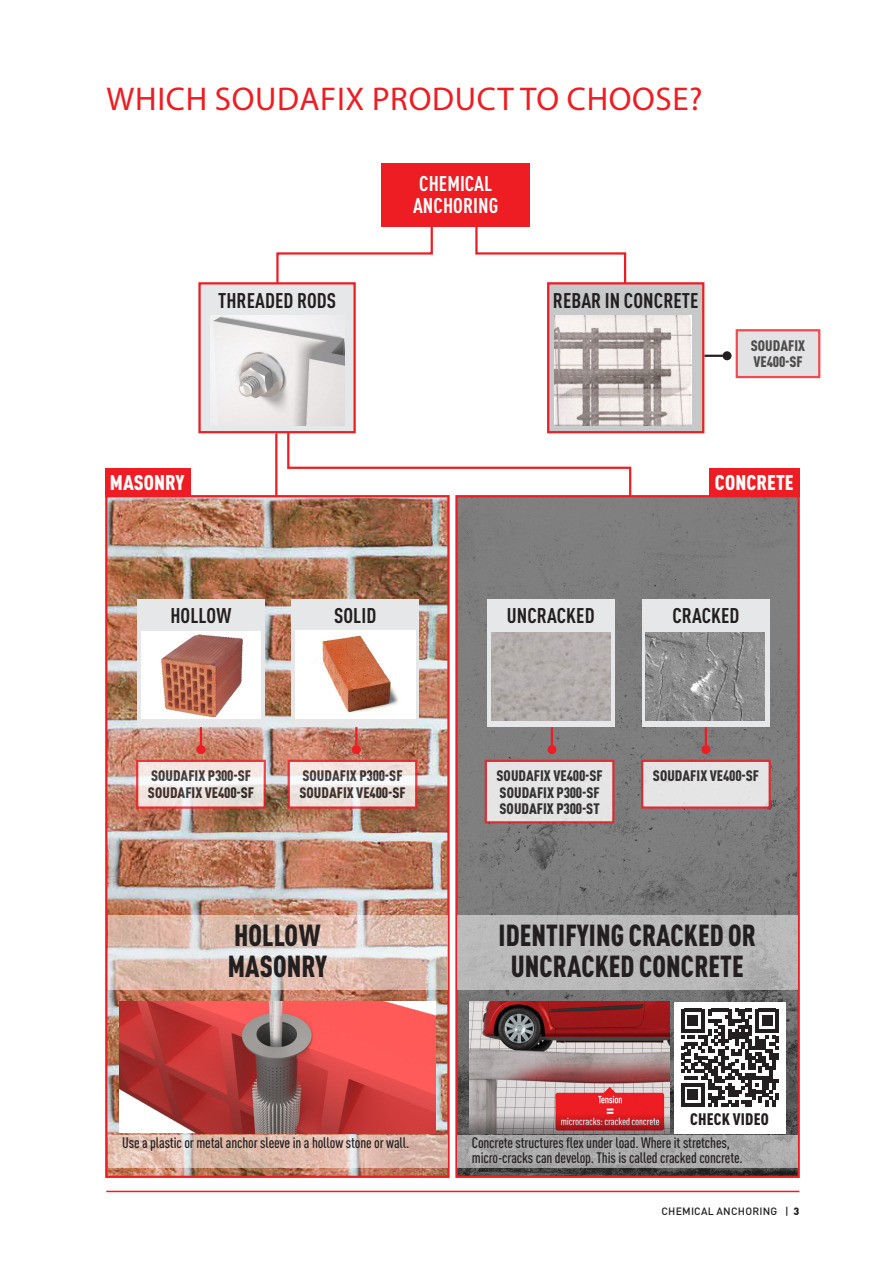
<style>
.page{position:relative;width:893px;height:1263px;background:#fff}
.page>*{position:absolute;margin:0;border:0;box-sizing:border-box;transform-origin:0 0}
.t1{font:33px "Myriad Pro";letter-spacing:.02em;color:#ee1d23}
.Text_Light{font:900 condensed 30px "DIN Pro";letter-spacing:.005em;color:#231f20;scale:.93 1}
.Text_Light-2{font:700 condensed 21px "DIN Pro";letter-spacing:.005em;color:#231f20}
.Text_Light-3{font:700 condensed 21px "DIN Pro";letter-spacing:.005em;color:#fff}
.Text_Light-4{font:900 condensed 21px "DIN Pro";letter-spacing:.005em;color:#fff}
.Begintext_Semi_Bold{font:900 condensed 16.5px "DIN Pro";letter-spacing:.01em;color:#231f20}
.Begintext_Semi_Bold-2{font:500 condensed 15px/15px "DIN Pro";letter-spacing:-.01em;color:#231f20}
.t2{font:900 condensed 15px/16.5px "DIN Pro";letter-spacing:.005em;color:#231f20}
.t3{font:500 10.5px "DIN Pro";letter-spacing:.02em;color:#231f20}
.s1{font-weight:900}
</style>
<div class="page">
<hr style="left:106px;top:1191px;width:693px;height:1px;background:#ee1d23">
<img style="left:108px;top:498px;width:339px;height:677px">
<div style="left:105px;top:495px;width:345px;height:683px;border:2px solid #ee1d23"></div>
<img style="left:458px;top:498px;width:339px;height:677px">
<div style="left:455px;top:495px;width:345px;height:683px;border:2px solid #ee1d23"></div>
<svg style="left:276px;top:227px;width:157px;height:55px"></svg>
<div style="left:200px;top:283px;width:155px;height:149px;background:#e6e7e9"></div>
<div style="left:198px;top:282px;width:158px;height:151px;border:2px solid #ee1d23"></div>
<div style="left:548px;top:283px;width:155px;height:149px;background:#c7c8ca"></div>
<div style="left:547px;top:282px;width:157px;height:151px;border:2px solid #ee1d23"></div>
<svg style="left:475px;top:227px;width:152px;height:59px"></svg>
<div style="left:381px;top:163px;width:149px;height:64px;background:#ee1d23"></div>
<div style="left:137px;top:599px;width:128px;height:128px;background:#e6e7e9"></div>
<div style="left:291px;top:599px;width:128px;height:128px;background:#e6e7e9"></div>
<svg style="left:139px;top:763px;width:124px;height:43px;fill:#f2e6e2"></svg>
<div style="left:136px;top:760px;width:130px;height:49px;border:2px solid #ee1d23"></div>
<svg style="left:291px;top:763px;width:123px;height:43px;fill:#efe5e0"></svg>
<div style="left:288px;top:760px;width:129px;height:49px;border:2px solid #ee1d23"></div>
<hr style="left:200px;top:727px;width:2px;height:23px;background:#ee1d23">
<div style="left:196px;top:745px;width:9px;height:9px;background:#ee1d23;border-radius:50%"></div>
<hr style="left:355px;top:727px;width:2px;height:23px;background:#ee1d23">
<div style="left:352px;top:745px;width:9px;height:9px;background:#ee1d23;border-radius:50%"></div>
<div style="left:487px;top:599px;width:127px;height:128px;background:#e6e7e9"></div>
<div style="left:486px;top:761px;width:127px;height:61px;background:#e5e5e5"></div>
<div style="left:485px;top:760px;width:129px;height:63px;border:2px solid #ee1d23"></div>
<div style="left:737px;top:330px;width:82px;height:47px;background:#e3e3e5"></div>
<div style="left:736px;top:329px;width:84px;height:49px;border:2px solid #ee1d23"></div>
<div style="left:642px;top:599px;width:128px;height:128px;background:#e6e7e9"></div>
<div style="left:642px;top:761px;width:128px;height:46px;background:#e5e5e5"></div>
<div style="left:641px;top:760px;width:130px;height:49px;border:2px solid #ee1d23"></div>
<hr style="left:705px;top:727px;width:2px;height:23px;background:#ee1d23">
<div style="left:701px;top:745px;width:9px;height:9px;background:#ee1d23;border-radius:50%"></div>
<hr style="left:551px;top:727px;width:2px;height:23px;background:#ee1d23">
<div style="left:547px;top:745px;width:9px;height:9px;background:#ee1d23;border-radius:50%"></div>
<svg style="left:108px;top:915px;width:339px;height:74px"></svg>
<img style="left:470px;top:1002px;width:200px;height:132px">
<div style="left:674px;top:1002px;width:112px;height:132px;background:#fff"></div>
<hr style="left:704px;top:355px;width:23px;height:2px;background:#231f20">
<div style="left:722px;top:351px;width:9px;height:9px;background:#231f20;border-radius:50%"></div>
<img style="left:210px;top:316px;width:135px;height:109px">
<img style="left:555px;top:316px;width:137px;height:109px">
<img style="left:141px;top:631px;width:119px;height:88px">
<img style="left:646px;top:632px;width:119px;height:88px">
<img style="left:492px;top:632px;width:119px;height:88px">
<img style="left:296px;top:631px;width:119px;height:88px">
<hr style="left:275px;top:433px;width:2px;height:64px;background:#ee1d23">
<div style="left:105px;top:468px;width:85px;height:28px;background:#ee1d23"></div>
<div style="left:709px;top:468px;width:90px;height:28px;background:#ee1d23"></div>
<div style="left:458px;top:915px;width:340px;height:74px;background:#bababa"></div>
<svg style="left:108px;top:1135px;width:339px;height:33px"></svg>
<svg style="left:458px;top:1135px;width:340px;height:33px;fill:#a9a9a9"></svg>
<svg style="left:286px;top:431px;width:346px;height:67px"></svg>
<img style="left:119px;top:1001px;width:317px;height:132px">
<svg style="left:681px;top:1009px;width:98px;height:98px"></svg>
<p class="t1" style="left:107px;top:79px;width:597px">WHICH SOUDAFIX PRODUCT TO CHOOSE?</p>
<p class="Text_Light-3" style="left:419px;top:168px;width:75px">CHEMICAL</p>
<p class="Text_Light-3" style="left:413px;top:190px;width:87px">ANCHORING</p>
<p class="Text_Light-2" style="left:218px;top:285px;width:120px">THREADED RODS</p>
<p class="Text_Light-2" style="left:553px;top:285px;width:147px">REBAR IN CONCRETE</p>
<p class="t2" style="left:751px;top:336px;width:56px">SOUDAFIX<br>VE400-SF</p>
<p class="Text_Light-4" style="left:110px;top:466px;width:76px">MASONRY</p>
<p class="Text_Light-4" style="left:715px;top:466px;width:80px">CONCRETE</p>
<p class="Text_Light-2" style="left:170px;top:599px;width:63px">HOLLOW</p>
<p class="Text_Light-2" style="left:334px;top:599px;width:44px">SOLID</p>
<p class="Text_Light-2" style="left:507px;top:599px;width:89px">UNCRACKED</p>
<p class="Text_Light-2" style="left:672px;top:599px;width:69px">CRACKED</p>
<p class="t2" style="left:148px;top:766px;width:108px">SOUDAFIX P300-SF<br>SOUDAFIX VE400-SF</p>
<p class="t2" style="left:299px;top:766px;width:108px">SOUDAFIX P300-SF<br>SOUDAFIX VE400-SF</p>
<p class="t2" style="left:497px;top:766px;width:108px">SOUDAFIX VE400-SF<br>SOUDAFIX P300-SF<br>SOUDAFIX P300-ST</p>
<p class="t2" style="left:653px;top:766px;width:108px">SOUDAFIX VE400-SF</p>
<p class="Text_Light" style="left:234px;top:912px;width:95px">HOLLOW</p>
<p class="Text_Light" style="left:228px;top:943px;width:108px">MASONRY</p>
<p class="Text_Light" style="left:498px;top:912px;width:278px">IDENTIFYING CRACKED OR</p>
<p class="Text_Light" style="left:511px;top:943px;width:252px">UNCRACKED CONCRETE</p>
<p class="Begintext_Semi_Bold" style="left:690px;top:1106px;width:80px">CHECK VIDEO</p>
<p class="Begintext_Semi_Bold-2" style="left:122px;top:1134px;width:289px">Use a plastic or metal anchor sleeve in a hollow stone or wall.</p>
<p class="Begintext_Semi_Bold-2" style="left:472px;top:1134px;width:272px">Concrete structures flex under load. Where it stretches, micro-cracks can develop. This is called cracked concrete.</p>
<p class="t3" style="left:661px;top:1203px;width:139px">CHEMICAL ANCHORING | <span class="s1">3</span></p>
</div>
